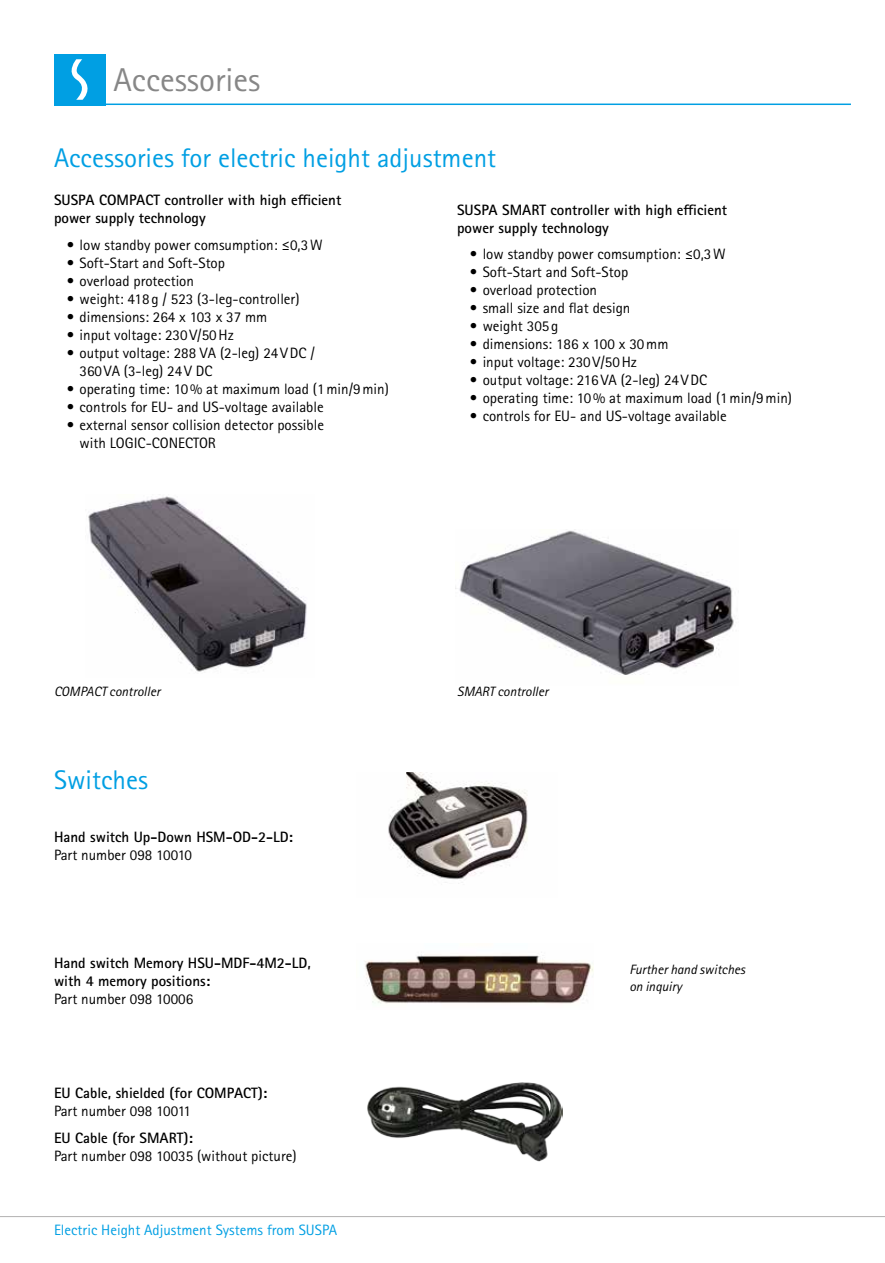
<style>
.page{position:relative;width:885px;height:1263px;background:#fff}
.page>*{position:absolute;margin:0;border:0;box-sizing:border-box;transform-origin:0 0}
.t1{font:33px "Rotis Sans Serif Pro";color:#878787}
.t2{font:27px "Rotis Sans Serif Pro";color:#009fe3}
.t3{font:15px/18px "Rotis Sans Serif Pro";color:#000}
.t4{font:700 15px/18px "Rotis Sans Serif Pro";color:#000}
.t5{font:15px "Rotis Sans Serif Pro";color:#009fe3}
.t6{font:italic 13.5px/16.5px "Rotis Sans Serif Pro";color:#000}
</style>
<div class="page">
<hr style="left:0;top:1216px;width:884px;height:1px;background:#b3b2b2">
<img style="left:388px;top:773px;width:140px;height:111px">
<img style="left:365px;top:955px;width:228px;height:49px">
<img style="left:88px;top:496px;width:219px;height:176px">
<img style="left:455px;top:529px;width:279px;height:146px">
<hr style="left:54px;top:104px;width:796px;height:1px;background:#009fe3">
<div style="left:54px;top:54px;width:51px;height:51px;background:#009fe3"></div>
<svg style="left:71px;top:59px;width:17px;height:41px"></svg>
<img style="left:367px;top:1082px;width:195px;height:80px">
<h1 class="t1" style="left:114px;top:60px;width:148px">Accessories</h1>
<h2 class="t2" style="left:54px;top:142px;width:443px">Accessories for electric height adjustment</h2>
<p class="t4" style="left:54px;top:191px;width:289px">SUSPA COMPACT controller with high efficient power supply technology</p>
<p class="t3" style="left:67px;top:236px;width:257px">• low standby power comsumption: ≤0,3W</p>
<p class="t3" style="left:67px;top:254px;width:160px">• Soft-Start and Soft-Stop</p>
<p class="t3" style="left:67px;top:272px;width:129px">• overload protection</p>
<p class="t3" style="left:67px;top:290px;width:234px">• weight: 418 g / 523 (3-leg-controller)</p>
<p class="t3" style="left:67px;top:308px;width:202px">• dimensions: 264 x 103 x 37 mm</p>
<p class="t3" style="left:67px;top:326px;width:169px">• input voltage: 230V/50Hz</p>
<p class="t3" style="left:80px;top:344px;width:237px;text-indent:-13px">• output voltage: 288 VA (2-leg) 24VDC /<br>360VA (3-leg) 24V DC</p>
<p class="t3" style="left:67px;top:380px;width:323px">• operating time: 10% at maximum load (1min/9min)</p>
<p class="t3" style="left:67px;top:398px;width:258px">• controls for EU- and US-voltage available</p>
<p class="t3" style="left:80px;top:416px;width:246px;text-indent:-13px">• external sensor collision detector possible with LOGIC-CONECTOR</p>
<p class="t4" style="left:457px;top:201px;width:271px">SUSPA SMART controller with high efficient power supply technology</p>
<p class="t3" style="left:470px;top:245px;width:257px">• low standby power comsumption: ≤0,3W</p>
<p class="t3" style="left:470px;top:263px;width:160px">• Soft-Start and Soft-Stop</p>
<p class="t3" style="left:470px;top:281px;width:129px">• overload protection</p>
<p class="t3" style="left:470px;top:299px;width:162px">• small size and flat design</p>
<p class="t3" style="left:470px;top:317px;width:90px">• weight 305g</p>
<p class="t3" style="left:470px;top:335px;width:200px">• dimensions: 186 x 100 x 30mm</p>
<p class="t3" style="left:470px;top:353px;width:169px">• input voltage: 230V/50Hz</p>
<p class="t3" style="left:470px;top:371px;width:239px">• output voltage: 216VA (2-leg) 24VDC</p>
<p class="t3" style="left:470px;top:389px;width:323px">• operating time: 10% at maximum load (1min/9min)</p>
<p class="t3" style="left:470px;top:407px;width:258px">• controls for EU- and US-voltage available</p>
<p class="t6" style="left:54px;top:683px;width:108px">COMPACT controller</p>
<p class="t6" style="left:457px;top:683px;width:93px">SMART controller</p>
<h2 class="t2" style="left:54px;top:763px;width:95px">Switches</h2>
<p class="t4" style="left:54px;top:827px;width:240px">Hand switch Up-Down HSM-OD-2-LD:</p>
<p class="t3" style="left:54px;top:845px;width:140px">Part number 098 10010</p>
<p class="t4" style="left:54px;top:953px;width:258px">Hand switch Memory HSU-MDF-4M2-LD, with 4 memory positions:</p>
<p class="t3" style="left:54px;top:990px;width:141px">Part number 098 10006</p>
<p class="t4" style="left:54px;top:1084px;width:215px">EU Cable, shielded (for COMPACT):</p>
<p class="t3" style="left:54px;top:1102px;width:138px">Part number 098 10011</p>
<p class="t4" style="left:54px;top:1129px;width:140px">EU Cable (for SMART):</p>
<p class="t3" style="left:54px;top:1147px;width:244px">Part number 098 10035 (without picture)</p>
<p class="t5" style="left:54px;top:1221px;width:285px">Electric Height Adjustment Systems from SUSPA</p>
<p class="t6" style="left:629px;top:961px;width:117px">Further hand switches on inquiry</p>
</div>
